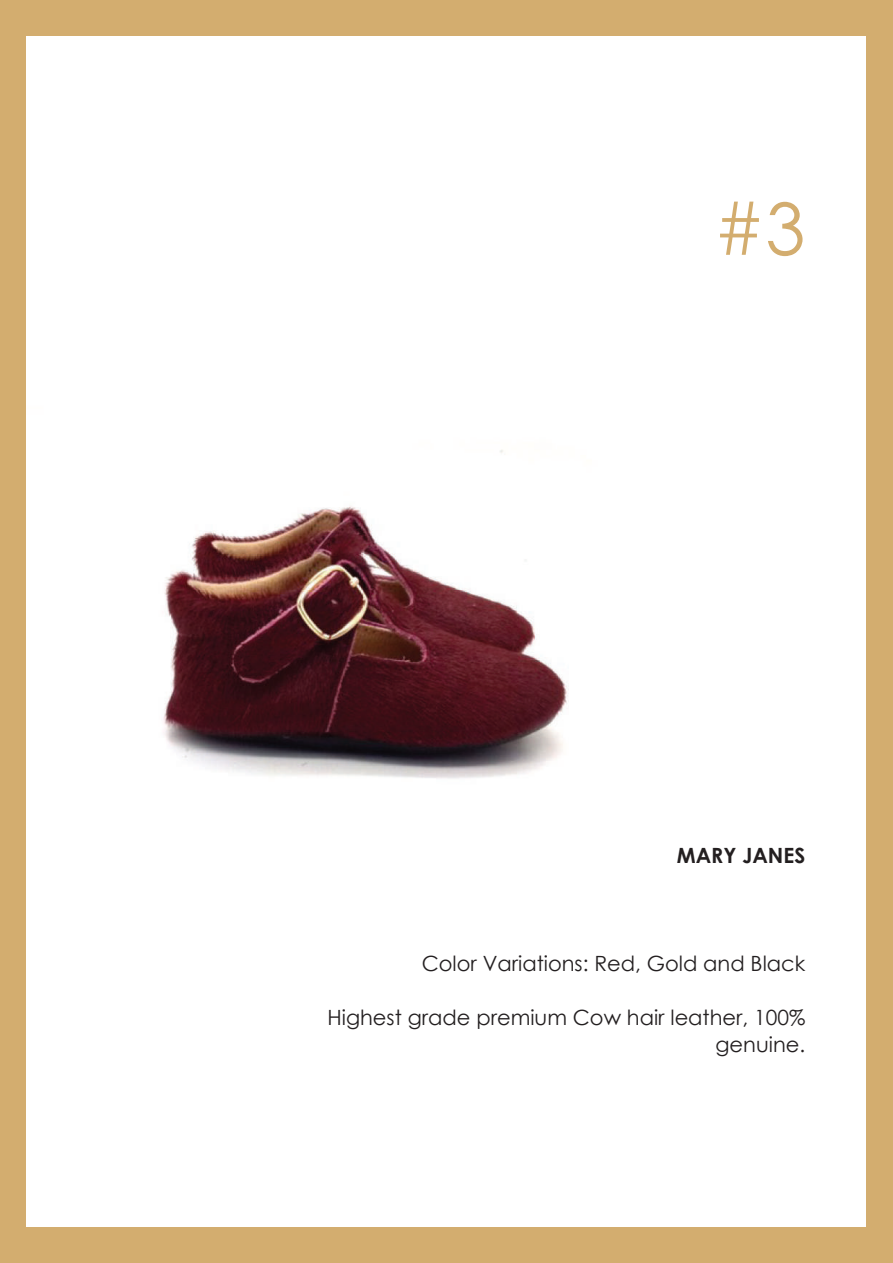
<style>
.page{position:relative;width:893px;height:1263px;background:#d3ad6f}
.page>*{position:absolute;margin:0;border:0;box-sizing:border-box;transform-origin:0 0}
.t1{font:72px "Century Gothic";color:#d3ad6f}
.t2{font:21px/27px "Century Gothic";color:#231f20;text-align:right}
.t3{font:700 21px "Century Gothic";color:#231f20}
</style>
<div class="page">
<div style="left:27px;top:36px;width:839px;height:1191px;background:#fff"></div>
<img style="left:163px;top:449px;width:406px;height:330px">
<h1 class="t1" style="left:714px;top:178px;width:93px">#3</h1>
<p class="t3" style="left:677px;top:839px;width:130px">MARY JANES</p>
<p class="t2" style="left:422px;top:950px;width:385px">Color Variations: Red, Gold and Black</p>
<p class="t2" style="left:327px;top:1004px;width:479px">Highest grade premium Cow hair leather, 100% genuine.</p>
</div>
